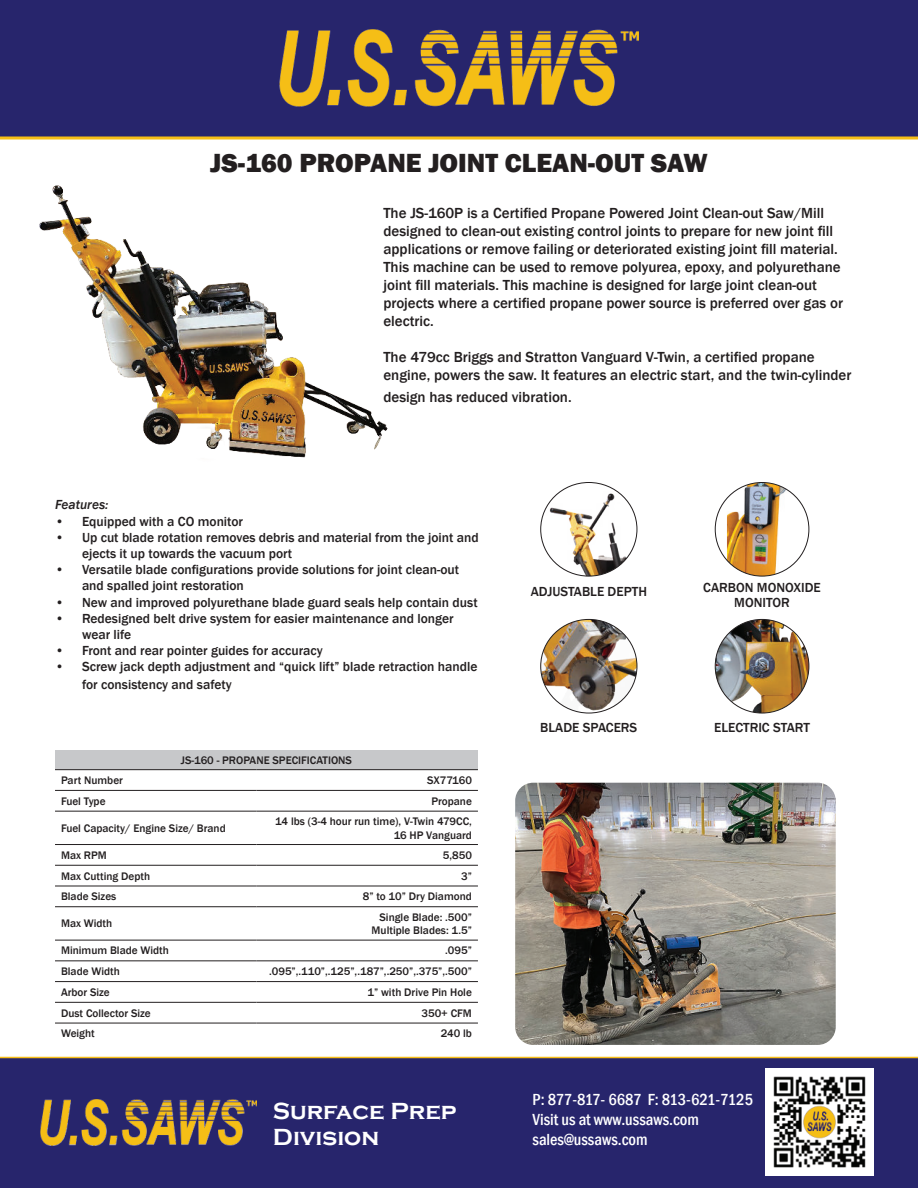
<style>
.page{position:relative;width:918px;height:1188px;background:#fff}
.page>*{position:absolute;margin:0;border:0;box-sizing:border-box;transform-origin:0 0}
.t1{font:800 27px "Franklin Gothic";color:#231f20}
.t2{font:700 24px/25.3px "Copperplate Gothic";color:#fff}
.t3{font:500 condensed 16.5px/19.8px "Franklin Gothic";color:#fff}
.t4{font:500 15px/18px "Franklin Gothic";color:#231f20}
.t5{font:500 13.5px/16.2px "Franklin Gothic";color:#231f20}
.t6{font:italic 500 13.5px "Franklin Gothic";color:#231f20}
.t7{font:500 11.25px/13.5px "Franklin Gothic";color:#231f20;text-align:right}
</style>
<div class="page">
<div style="left:0;top:0;width:918px;height:139px;background:#27256c"></div>
<div style="left:0;top:1057px;width:918px;height:131px;background:#27256c"></div>
<img style="left:40px;top:1099px;width:216px;height:47px">
<img style="left:727px;top:482px;width:70px;height:94px">
<img style="left:541px;top:482px;width:96px;height:94px">
<img style="left:541px;top:619px;width:96px;height:94px">
<img style="left:715px;top:619px;width:94px;height:94px;border-radius:47px">
<img style="left:39px;top:185px;width:349px;height:273px">
<div style="left:55px;top:750px;width:423px;height:20px;background:#c7c8ca"></div>
<svg style="left:55px;top:770px;width:423px;height:253px"></svg>
<hr style="left:55px;top:790px;width:202px;height:1px;background:#231f20">
<hr style="left:257px;top:790px;width:221px;height:1px;background:#231f20">
<hr style="left:55px;top:811px;width:202px;height:1px;background:#231f20">
<hr style="left:257px;top:811px;width:221px;height:1px;background:#231f20">
<hr style="left:55px;top:844px;width:202px;height:1px;background:#231f20">
<hr style="left:257px;top:844px;width:221px;height:1px;background:#231f20">
<hr style="left:55px;top:865px;width:202px;height:1px;background:#231f20">
<hr style="left:257px;top:865px;width:221px;height:1px;background:#231f20">
<hr style="left:55px;top:886px;width:202px;height:1px;background:#231f20">
<hr style="left:257px;top:886px;width:221px;height:1px;background:#231f20">
<hr style="left:55px;top:906px;width:202px;height:1px;background:#231f20">
<hr style="left:257px;top:906px;width:221px;height:1px;background:#231f20">
<hr style="left:55px;top:940px;width:202px;height:1px;background:#231f20">
<hr style="left:257px;top:940px;width:221px;height:1px;background:#231f20">
<hr style="left:55px;top:961px;width:202px;height:1px;background:#231f20">
<hr style="left:257px;top:961px;width:221px;height:1px;background:#231f20">
<hr style="left:55px;top:981px;width:202px;height:1px;background:#231f20">
<hr style="left:257px;top:981px;width:221px;height:1px;background:#231f20">
<hr style="left:55px;top:1002px;width:202px;height:1px;background:#231f20">
<hr style="left:257px;top:1002px;width:221px;height:1px;background:#231f20">
<hr style="left:55px;top:1023px;width:202px;height:1px;background:#231f20">
<hr style="left:257px;top:1023px;width:221px;height:1px;background:#231f20">
<hr style="left:55px;top:769px;width:202px;height:1px;background:#231f20">
<hr style="left:257px;top:769px;width:221px;height:1px;background:#231f20">
<img style="left:515px;top:783px;width:321px;height:262px">
<img style="left:766px;top:1069px;width:107px;height:107px">
<img style="left:279px;top:29px;width:360px;height:78px">
<h1 class="t1" style="left:210px;top:147px;width:499px">JS-160 PROPANE JOINT CLEAN-OUT SAW</h1>
<p class="t4" style="left:383px;top:205px;width:461px">The JS-160P is a Certified Propane Powered Joint Clean-out Saw/Mill designed to clean-out existing control joints to prepare for new joint fill applications or remove failing or deteriorated existing joint fill material.<br>This machine can be used to remove polyurea, epoxy, and polyurethane joint fill materials. This machine is designed for large joint clean-out projects where a certified propane power source is preferred over gas or electric.</p>
<p class="t4" style="left:383px;top:349px;width:470px">The 479cc Briggs and Stratton Vanguard V-Twin, a certified propane engine, powers the saw. It features an electric start, and the twin-cylinder</p>
<p class="t4" style="left:383px;top:388px;width:190px">design has reduced vibration.</p>
<p class="t6" style="left:55px;top:497px;width:55px">Features:</p>
<p class="t5" style="left:55px;top:513px;width:189px">• Equipped with a CO monitor</p>
<p class="t5" style="left:82px;top:529px;width:398px;text-indent:-27px">• Up cut blade rotation removes debris and material from the joint and ejects it up towards the vacuum port</p>
<p class="t5" style="left:82px;top:561px;width:379px;text-indent:-27px">• Versatile blade configurations provide solutions for joint clean-out and spalled joint restoration</p>
<p class="t5" style="left:55px;top:594px;width:424px">• New and improved polyurethane blade guard seals help contain dust</p>
<p class="t5" style="left:82px;top:610px;width:373px;text-indent:-27px">• Redesigned belt drive system for easier maintenance and longer wear life</p>
<p class="t5" style="left:55px;top:642px;width:269px">• Front and rear pointer guides for accuracy</p>
<p class="t5" style="left:82px;top:658px;width:397px;line-height:18px;text-indent:-27px">• Screw jack depth adjustment and “quick lift” blade retraction handle for consistency and safety</p>
<p class="t7" style="left:181px;top:753px;width:173px">JS-160 - PROPANE SPECIFICATIONS</p>
<p class="t7" style="left:61px;top:774px;width:63px">Part Number</p>
<p class="t7" style="left:427px;top:773px;width:46px">SX77160</p>
<p class="t7" style="left:61px;top:794px;width:46px">Fuel Type</p>
<p class="t7" style="left:431px;top:794px;width:42px">Propane</p>
<p class="t7" style="left:61px;top:821px;width:166px">Fuel Capacity/ Engine Size/ Brand</p>
<p class="t7" style="left:275px;top:815px;width:198px">14 lbs (3-4 hour run time), V-Twin 479CC,<br>16 HP Vanguard</p>
<p class="t7" style="left:61px;top:848px;width:47px">Max RPM</p>
<p class="t7" style="left:443px;top:848px;width:31px">5,850</p>
<p class="t7" style="left:61px;top:869px;width:91px">Max Cutting Depth</p>
<p class="t7" style="left:461px;top:869px;width:12px">3”</p>
<p class="t7" style="left:61px;top:890px;width:57px">Blade Sizes</p>
<p class="t7" style="left:363px;top:890px;width:111px">8” to 10” Dry Diamond</p>
<p class="t7" style="left:61px;top:917px;width:53px">Max Width</p>
<p class="t7" style="left:372px;top:910px;width:102px">Single Blade: .500”<br>Multiple Blades: 1.5”</p>
<p class="t7" style="left:61px;top:944px;width:109px">Minimum Blade Width</p>
<p class="t7" style="left:445px;top:944px;width:28px">.095”</p>
<p class="t7" style="left:61px;top:965px;width:60px">Blade Width</p>
<p class="t7" style="left:269px;top:965px;width:204px">.095”,.110”,.125”,.187”,.250”,.375”,.500”</p>
<p class="t7" style="left:61px;top:985px;width:50px">Arbor Size</p>
<p class="t7" style="left:368px;top:985px;width:106px">1” with Drive Pin Hole</p>
<p class="t7" style="left:61px;top:1006px;width:91px">Dust Collector Size</p>
<p class="t7" style="left:422px;top:1006px;width:52px">350+ CFM</p>
<p class="t7" style="left:61px;top:1027px;width:35px">Weight</p>
<p class="t7" style="left:441px;top:1027px;width:33px">240 lb</p>
<p class="t5" style="left:531px;top:584px;width:118px">ADJUSTABLE DEPTH</p>
<p class="t5" style="left:703px;top:580px;width:119px;line-height:15px;text-align:center">CARBON MONOXIDE<br>MONITOR</p>
<p class="t5" style="left:540px;top:719px;width:99px">BLADE SPACERS</p>
<p class="t5" style="left:714px;top:719px;width:97px">ELECTRIC START</p>
<h2 class="t2" style="left:273px;top:1098px;width:185px">Surface Prep<br>Division</h2>
<p class="t3" style="left:533px;top:1089px;width:222px">P: 877-817- 6687 F: 813-621-7125<br>Visit us at www.ussaws.com sales@ussaws.com</p>
</div>
